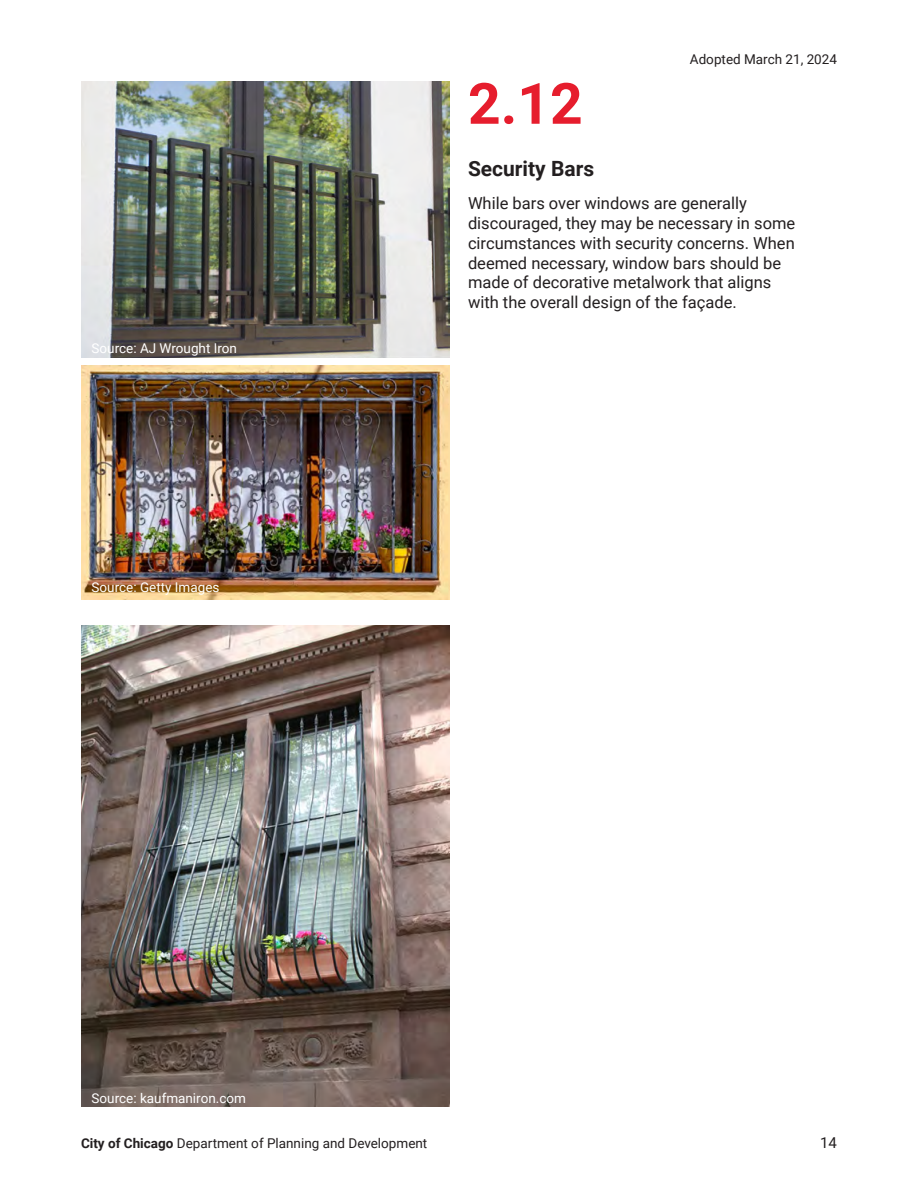
<style>
.page{position:relative;width:918px;height:1188px;background:#fff}
.page>*{position:absolute;margin:0;border:0;box-sizing:border-box;transform-origin:0 0}
.t1{font:700 57px "Roboto";color:#e61d2d}
.Heading_Four{font:700 21px "Roboto";color:#231f20}
.Body{font:16.5px/19.8px "Roboto";color:#231f20}
.t2{font:15px "Roboto";color:#231f20}
.t3{font:13.5px "Roboto";color:#231f20}
.Caption_Header-Small{font:13.5px "Roboto";color:#fff}
.s1{font-weight:700}
</style>
<div class="page">
<img style="left:81px;top:81px;width:369px;height:277px">
<img style="left:81px;top:625px;width:369px;height:482px">
<img style="left:81px;top:365px;width:369px;height:234px">
<p class="t3" style="left:690px;top:50px;width:149px">Adopted March 21, 2024</p>
<p class="Caption_Header-Small" style="left:92px;top:339px;width:147px">Source: AJ Wrought Iron</p>
<p class="Caption_Header-Small" style="left:92px;top:578px;width:129px">Source: Getty Images</p>
<p class="Caption_Header-Small" style="left:92px;top:1088px;width:156px">Source: kaufmaniron.com</p>
<p class="t1" style="left:468px;top:64px;width:116px">2.12</p>
<p class="Heading_Four" style="left:468px;top:154px;width:128px">Security Bars</p>
<p class="Body" style="left:468px;top:193px;width:329px">While bars over windows are generally discouraged, they may be necessary in some circumstances with security concerns. When deemed necessary, window bars should be made of decorative metalwork that aligns with the overall design of the façade.</p>
<p class="t3" style="left:81px;top:1133px;width:348px"><span class="s1">City of Chicago</span> Department of Planning and Development</p>
<p class="t2" style="left:820px;top:1132px;width:18px">14</p>
</div>
